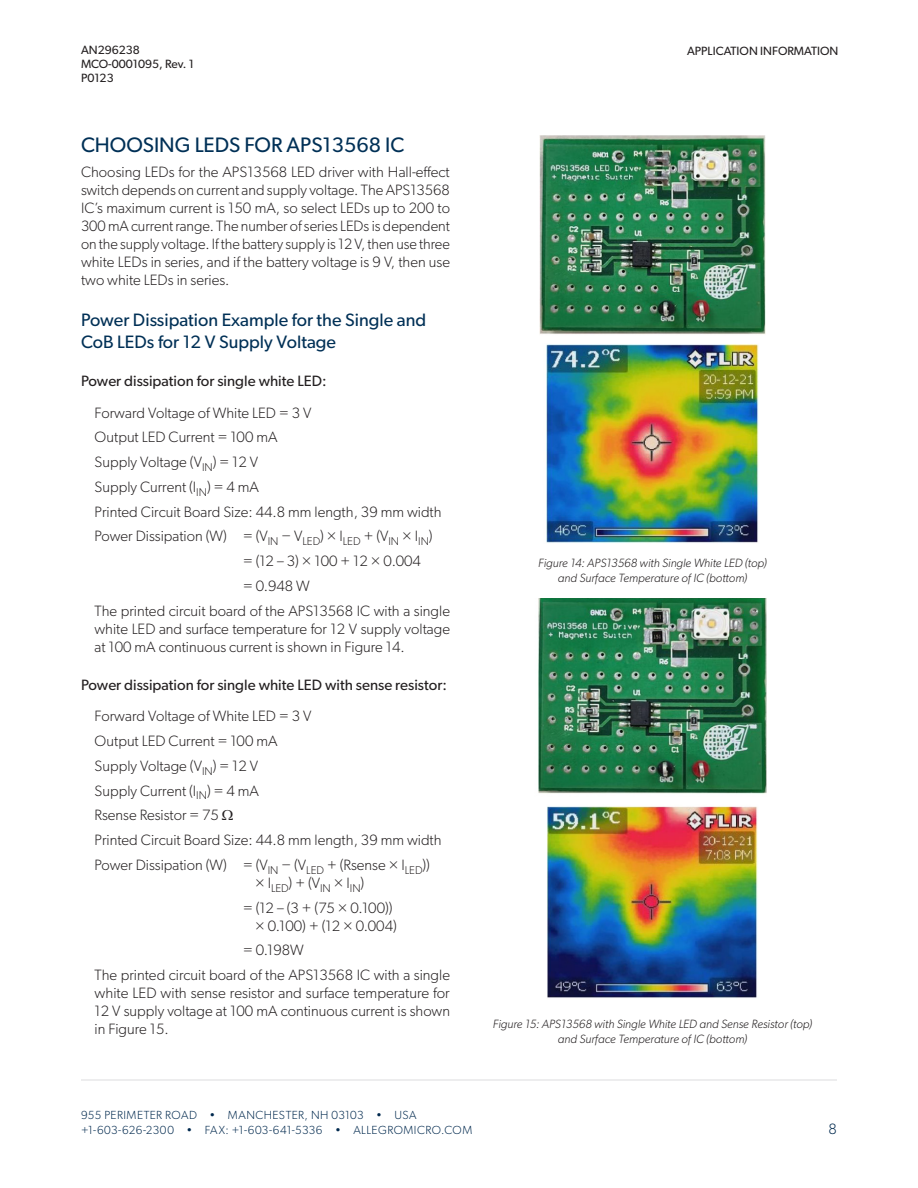
<style>
.page{position:relative;width:918px;height:1188px;background:#fff}
.page>*{position:absolute;margin:0;border:0;box-sizing:border-box;transform-origin:0 0}
.Sub_Heading{font:21px "Gibson";color:#003056}
.Sub_Heading_2{font:18px/21.6px "Gibson";color:#003056}
.Body_Copy{font:300 15px/18px "Gibson";color:#231f20;text-align:justify}
.Body_Copy-2{font:15px "Gibson";color:#231f20}
.t1{font:300 15px "Gibson";color:#00294e}
.t2{font:italic 300 12px/14.4px "Gibson";color:#231f20;text-align:center}
.t3{font:12px/14.4px "Gibson";color:#231f20}
.t4{font:300 11.7px/15.6px "Gibson";letter-spacing:.04em;color:#00294e}
</style>
<div class="page">
<hr style="left:81px;top:1080px;width:756px;height:1px;background:#dcdddf">
<img style="left:539px;top:135px;width:227px;height:408px">
<img style="left:538px;top:598px;width:229px;height:400px">
<p class="t3" style="left:81px;top:42px;width:60px">AN296238</p>
<p class="t3" style="left:687px;top:43px;width:153px">APPLICATION INFORMATION</p>
<p class="t3" style="left:81px;top:57px;width:114px">MCO-0001095, Rev. 1<br>P0123</p>
<p class="Sub_Heading" style="left:81px;top:132px;width:325px">CHOOSING LEDS FOR APS13568 IC</p>
<p class="Body_Copy" style="left:81px;top:162px;width:371px">Choosing LEDs for the APS13568 LED driver with Hall-effect switch depends on current and supply voltage. The APS13568<br>IC’s maximum current is 150 mA, so select LEDs up to 200 to 300 mA current range. The number of series LEDs is dependent on the supply voltage. If the battery supply is 12 V, then use three white LEDs in series, and if the battery voltage is 9 V, then use two white LEDs in series.</p>
<p class="Sub_Heading_2" style="left:81px;top:309px;width:347px">Power Dissipation Example for the Single and<br>CoB LEDs for 12 V Supply Voltage</p>
<p class="Body_Copy-2" style="left:81px;top:372px;width:247px">Power dissipation for single white LED:</p>
<p class="Body_Copy" style="left:94px;top:403px;width:218px">Forward Voltage of White LED = 3 V</p>
<p class="Body_Copy" style="left:94px;top:428px;width:185px">Output LED Current = 100 mA</p>
<p class="Body_Copy" style="left:94px;top:453px;width:165px">Supply Voltage (V<sub>IN</sub>) = 12 V</p>
<p class="Body_Copy" style="left:94px;top:478px;width:166px">Supply Current (I<sub>IN</sub>) = 4 mA</p>
<p class="Body_Copy" style="left:94px;top:502px;width:349px">Printed Circuit Board Size: 44.8 mm length, 39 mm width</p>
<p class="Body_Copy" style="left:94px;top:527px;width:340px">Power Dissipation (W) = (V<sub>IN</sub> − V<sub>LED</sub>) × I<sub>LED</sub> + (V<sub>IN</sub> × I<sub>IN</sub>)</p>
<p class="Body_Copy" style="left:243px;top:552px;width:179px">= (12 – 3) × 100 + 12 × 0.004</p>
<p class="Body_Copy" style="left:243px;top:577px;width:68px">= 0.948 W</p>
<p class="Body_Copy" style="left:94px;top:601px;width:357px">The printed circuit board of the APS13568 IC with a single white LED and surface temperature for 12 V supply voltage at 100 mA continuous current is shown in Figure 14.</p>
<p class="Body_Copy-2" style="left:81px;top:676px;width:367px">Power dissipation for single white LED with sense resistor:</p>
<p class="Body_Copy" style="left:94px;top:707px;width:218px">Forward Voltage of White LED = 3 V</p>
<p class="Body_Copy" style="left:94px;top:732px;width:185px">Output LED Current = 100 mA</p>
<p class="Body_Copy" style="left:94px;top:757px;width:165px">Supply Voltage (V<sub>IN</sub>) = 12 V</p>
<p class="Body_Copy" style="left:94px;top:781px;width:166px">Supply Current (I<sub>IN</sub>) = 4 mA</p>
<p class="Body_Copy" style="left:94px;top:806px;width:126px">Rsense Resistor = 75</p>
<p class="Body_Copy" style="left:94px;top:831px;width:349px">Printed Circuit Board Size: 44.8 mm length, 39 mm width</p>
<p class="Body_Copy" style="left:255px;top:856px;width:176px;text-indent:-160px">Power Dissipation (W) = (V<sub>IN</sub> − (V<sub>LED</sub> + (Rsense × I<sub>LED</sub>)) × I<sub>LED</sub>) + (V<sub>IN</sub> × I<sub>IN</sub>)</p>
<p class="Body_Copy" style="left:243px;top:898px;width:155px;text-align:right">= (12 – (3 + (75 × 0.100)) × 0.100) + (12 × 0.004)</p>
<p class="Body_Copy" style="left:243px;top:941px;width:62px">= 0.198W</p>
<p class="Body_Copy" style="left:94px;top:966px;width:357px">The printed circuit board of the APS13568 IC with a single white LED with sense resistor and surface temperature for 12 V supply voltage at 100 mA continuous current is shown in Figure 15.</p>
<p class="t2" style="left:538px;top:556px;width:230px">Figure 14: APS13568 with Single White LED (top) and Surface Temperature of IC (bottom)</p>
<p class="t2" style="left:493px;top:1017px;width:321px">Figure 15: APS13568 with Single White LED and Sense Resistor (top) and Surface Temperature of IC (bottom)</p>
<p class="t4" style="left:81px;top:1107px;width:393px">955 PERIMETER ROAD • MANCHESTER, NH 03103 • USA +1-603-626-2300 • FAX: +1-603-641-5336 • ALLEGROMICRO.COM</p>
<p class="t1" style="left:829px;top:1120px;width:10px">8</p>
</div>
